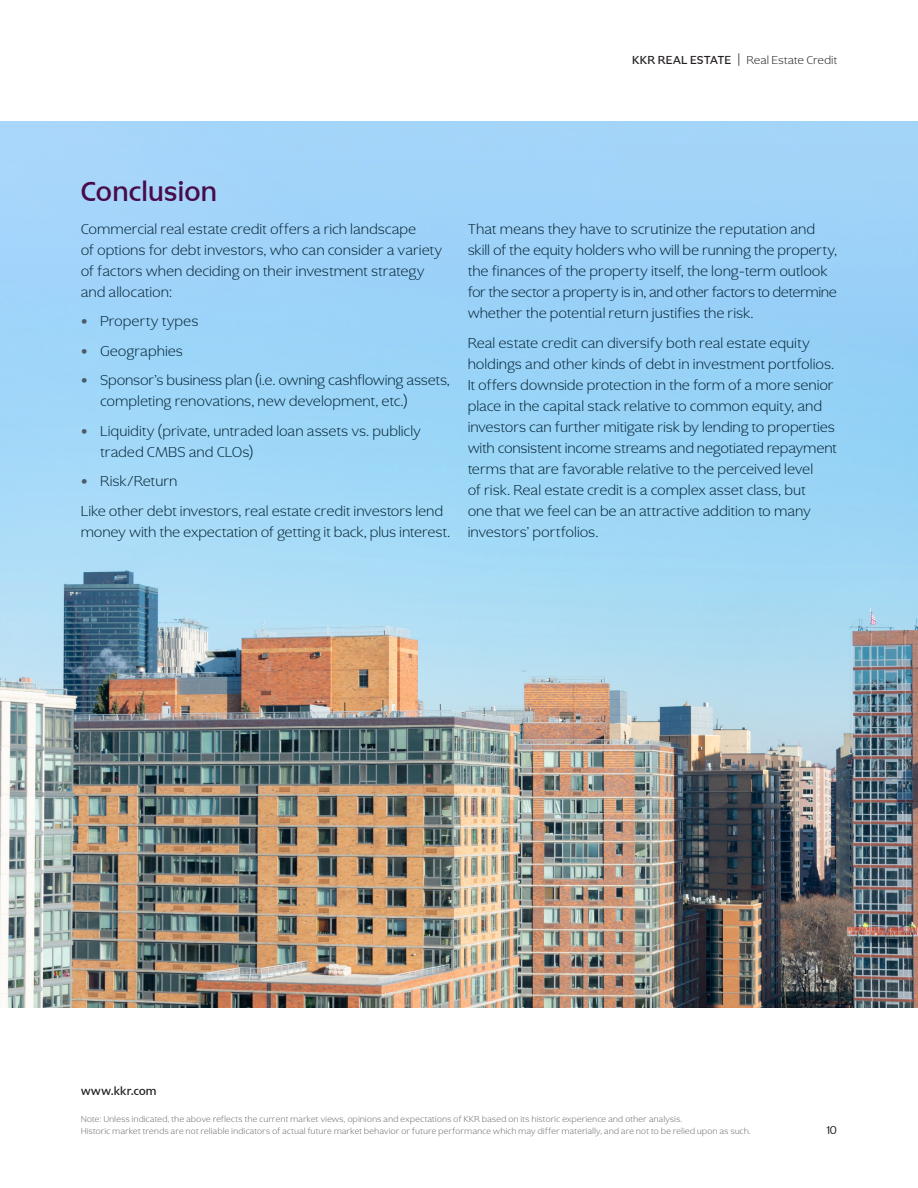
<style>
.page{position:relative;width:918px;height:1188px;background:#fff}
.page>*{position:absolute;margin:0;border:0;box-sizing:border-box;transform-origin:0 0}
.Subhead_-_Ghost_Medi{font:500 28.5px "Ghost";letter-spacing:.045em;color:#480c49}
.GHOST_Body_Copy_10_1{font:300 15px/21px "Ghost";letter-spacing:.04em;color:#072535}
.t1{font:300 12px "Ghost";letter-spacing:.045em;color:#231f20}
.t2{font:500 12px "Ghost";letter-spacing:.055em;color:#231f20}
.t3{font:12px "Ghost";color:#231f20}
.t4{font:300 9px/12px "Ghost";letter-spacing:.055em;color:#6c6c6f}
.s1{font-weight:500}
.s2{font-size:13.5px}
.s3{font-weight:800;font-size:19.5px;color:#4c5c67}
</style>
<div class="page">
<img style="left:0;top:918px;width:918px;height:90px">
<img style="left:0;top:122px;width:918px;height:796px">
<p class="t1" style="left:632px;top:53px;width:206px"><span class="s1">KKR REAL ESTATE</span> <span class="s2">|</span> Real Estate Credit</p>
<p class="Subhead_-_Ghost_Medi" style="left:81px;top:175px;width:137px">Conclusion</p>
<p class="GHOST_Body_Copy_10_1" style="left:81px;top:219px;width:363px">Commercial real estate credit offers a rich landscape<br>of options for debt investors, who can consider a variety of factors when deciding on their investment strategy and allocation:</p>
<p class="GHOST_Body_Copy_10_1" style="left:81px;top:310px;width:119px"><span class="s3">•</span> Property types</p>
<p class="GHOST_Body_Copy_10_1" style="left:81px;top:340px;width:103px"><span class="s3">•</span> Geographies</p>
<p class="GHOST_Body_Copy_10_1" style="left:100px;top:370px;width:351px;text-indent:-20px"><span class="s3">•</span> Sponsor’s business plan (i.e. owning cashflowing assets, completing renovations, new development, etc.)</p>
<p class="GHOST_Body_Copy_10_1" style="left:100px;top:420px;width:322px;text-indent:-20px"><span class="s3">•</span> Liquidity (private, untraded loan assets vs. publicly traded CMBS and CLOs)</p>
<p class="GHOST_Body_Copy_10_1" style="left:81px;top:471px;width:98px"><span class="s3">•</span> Risk/Return</p>
<p class="GHOST_Body_Copy_10_1" style="left:81px;top:501px;width:370px">Like other debt investors, real estate credit investors lend money with the expectation of getting it back, plus interest.</p>
<p class="GHOST_Body_Copy_10_1" style="left:468px;top:219px;width:370px">That means they have to scrutinize the reputation and skill of the equity holders who will be running the property, the finances of the property itself, the long-term outlook for the sector a property is in, and other factors to determine whether the potential return justifies the risk.</p>
<p class="GHOST_Body_Copy_10_1" style="left:468px;top:333px;width:370px">Real estate credit can diversify both real estate equity holdings and other kinds of debt in investment portfolios.<br>It offers downside protection in the form of a more senior place in the capital stack relative to common equity, and investors can further mitigate risk by lending to properties with consistent income streams and negotiated repayment terms that are favorable relative to the perceived level<br>of risk. Real estate credit is a complex asset class, but<br>one that we feel can be an attractive addition to many investors’ portfolios.</p>
<p class="t2" style="left:81px;top:1083px;width:77px">www.kkr.com</p>
<p class="t4" style="left:81px;top:1113px;width:671px">Note: Unless indicated, the above reflects the current market views, opinions and expectations of KKR based on its historic experience and other analysis.<br>Historic market trends are not reliable indicators of actual future market behavior or future performance which may differ materially, and are not to be relied upon as such.</p>
<p class="t3" style="left:827px;top:1123px;width:12px">10</p>
</div>
